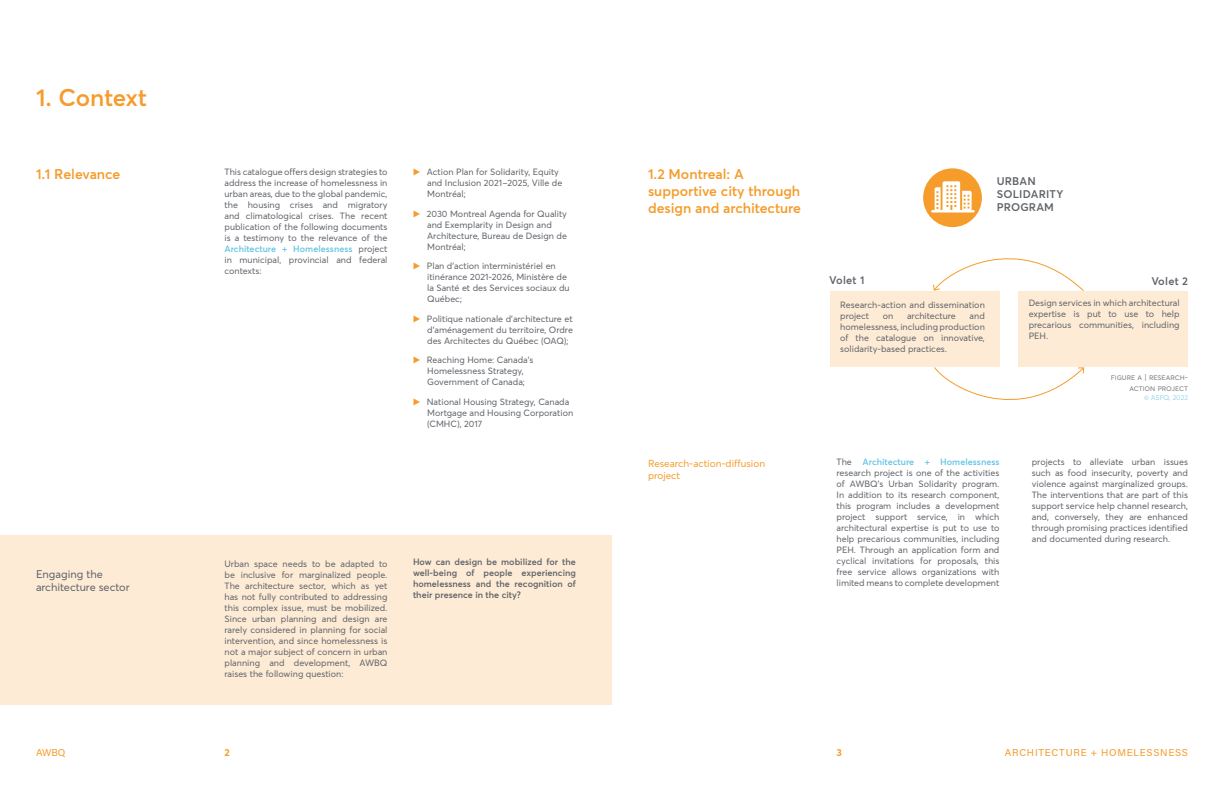
<style>
.page{position:relative;width:1224px;height:792px;background:#fff}
.page>*{position:absolute;margin:0;border:0;box-sizing:border-box;transform-origin:0 0}
.t1{font:600 24px "Averta";color:#f59c2b}
.t2{font:600 14px/16.8px "Averta";color:#f59c2b}
.t3{font:600 11px/13px "Averta";letter-spacing:.02em;color:#606369}
.t4{font:11px/13.2px "Averta";color:#606369}
.t5{font:10px/12px "Averta";color:#f59c2b}
.t6{font:10px "Acumin Variable Concept";letter-spacing:.075em;color:#f59c2c}
.t7{font:10px "Acumin Variable Concept";color:#f59c2b}
.t8{font:700 10px "Averta";color:#f59c2b}
.t9{font:9px/11px "Averta";color:#606369;text-align:justify}
.t10{font:600 9px/11px "Averta";color:#606369;text-align:justify}
.t11{font:8px/11px "Averta";color:#838388;text-align:right}
.t12{font:7px "Averta";color:#9ad6ed}
.s1{font-weight:600;color:#67c6e6}
.s2{font-weight:600;font-size:11px;color:#f59c2b}
</style>
<div class="page">
<div style="left:923px;top:168px;width:59px;height:59px;background:#f59c2b;border-radius:50%"></div>
<svg style="left:931px;top:181px;width:44px;height:32px"></svg>
<div style="left:830px;top:291px;width:169px;height:76px;background:#fdebd5"></div>
<div style="left:1019px;top:291px;width:169px;height:76px;background:#fdebd5"></div>
<svg style="left:934px;top:366px;width:151px;height:34px"></svg>
<svg style="left:933px;top:258px;width:151px;height:34px"></svg>
<div style="left:0;top:536px;width:612px;height:169px;background:#fdebd5"></div>
<h1 class="t1" style="left:36px;top:83px;width:112px">1. Context</h1>
<h2 class="t2" style="left:36px;top:166px;width:86px">1.1 Relevance</h2>
<p class="t4" style="left:36px;top:567px;width:95px">Engaging the architecture sector</p>
<p class="t9" style="left:225px;top:167px;width:165px">This catalogue offers design strategies to address the increase of homelessness in urban areas, due to the global pandemic, the housing crises and migratory and climatological crises. The recent publication of the following documents is a testimony to the relevance of the <span class="s1">Architecture + Homelessness</span> project in municipal, provincial and federal contexts:</p>
<p class="t9" style="left:427px;top:167px;width:137px;text-align:left;text-indent:-14px"><span class="s2">▶</span> Action Plan for Solidarity, Equity and Inclusion 2021–2025, Ville de<br>Montréal;</p>
<p class="t9" style="left:427px;top:208px;width:141px;text-align:left;text-indent:-14px"><span class="s2">▶</span> 2030 Montreal Agenda for Quality and Exemplarity in Design and<br>Architecture, Bureau de Design de<br>Montréal;</p>
<p class="t9" style="left:427px;top:261px;width:144px;text-align:left;text-indent:-14px"><span class="s2">▶</span> Plan d’action interministériel en itinérance 2021-2026, Ministère de la Santé et des Services sociaux du<br>Québec;</p>
<p class="t9" style="left:427px;top:313px;width:147px;text-indent:-14px"><span class="s2">▶</span> Politique nationale d’architecture et d’aménagement du territoire, Ordre des Architectes du Québec (OAQ);</p>
<p class="t9" style="left:427px;top:355px;width:108px;text-align:left;text-indent:-14px"><span class="s2">▶</span> Reaching Home: Canada’s<br>Homelessness Strategy,<br>Government of Canada;</p>
<p class="t9" style="left:427px;top:396px;width:148px;text-align:left;text-indent:-14px"><span class="s2">▶</span> National Housing Strategy, Canada<br>Mortgage and Housing Corporation (CMHC), 2017</p>
<p class="t9" style="left:225px;top:558px;width:164px">Urban space needs to be adapted to be inclusive for marginalized people.<br>The architecture sector, which as yet has not fully contributed to addressing this complex issue, must be mobilized.<br>Since urban planning and design are rarely considered in planning for social intervention, and since homelessness is not a major subject of concern in urban planning and development, AWBQ raises the following question:</p>
<p class="t10" style="left:413px;top:556px;width:165px">How can design be mobilized for the well-being of people experiencing homelessness and the recognition of their presence in the city?</p>
<h2 class="t2" style="left:648px;top:166px;width:155px">1.2 Montreal: A supportive city through design and architecture</h2>
<p class="t5" style="left:648px;top:457px;width:119px">Research-action-diffusion project</p>
<p class="t3" style="left:997px;top:175px;width:68px">URBAN<br>SOLIDARITY<br>PROGRAM</p>
<p class="t3" style="left:829px;top:274px;width:37px">Volet 1</p>
<p class="t3" style="left:1151px;top:274px;width:38px">Volet 2</p>
<p class="t9" style="left:840px;top:299px;width:146px">Research-action and dissemination project</p>
<p class="t9" style="left:840px;top:310px;width:146px;text-indent:129px">and homelessness, including production of the catalogue on innovative, solidarity-based practices.</p>
<p class="t9" style="left:883px;top:310px;width:12px">on</p>
<p class="t9" style="left:907px;top:310px;width:50px">architecture</p>
<p class="t9" style="left:1029px;top:298px;width:152px">Design services in which architectural expertise is put to use to help precarious communities, including PEH.</p>
<p class="t11" style="left:1111px;top:372px;width:79px">FIGURE A | Research&shy;acti on project</p>
<p class="t12" style="left:1144px;top:393px;width:45px">© ASFQ, 2022</p>
<p class="t9" style="left:837px;top:456px;width:164px">The <span class="s1">Architecture + Homelessness </span>research project is one of the activities of AWBQ’s Urban Solidarity program.<br>In addition to its research component, this program includes a development project support service, in which architectural expertise is put to use to help precarious communities, including PEH. Through an application form and cyclical invitations for proposals, this free service allows organizations with limited means to complete development</p>
<p class="t9" style="left:1032px;top:456px;width:158px">projects to alleviate urban issues such as food insecurity, poverty and violence against marginalized groups.<br>The interventions that are part of this support service help channel research, and, conversely, they are enhanced through promising practices identified and documented during research.</p>
<p class="t7" style="left:36px;top:746px;width:31px">AWBQ</p>
<p class="t8" style="left:225px;top:746px;width:7px">2</p>
<p class="t8" style="left:837px;top:746px;width:7px">3</p>
<p class="t6" style="left:1005px;top:745px;width:185px">ARCHITECTURE + HOMELESSNESS</p>
</div>
